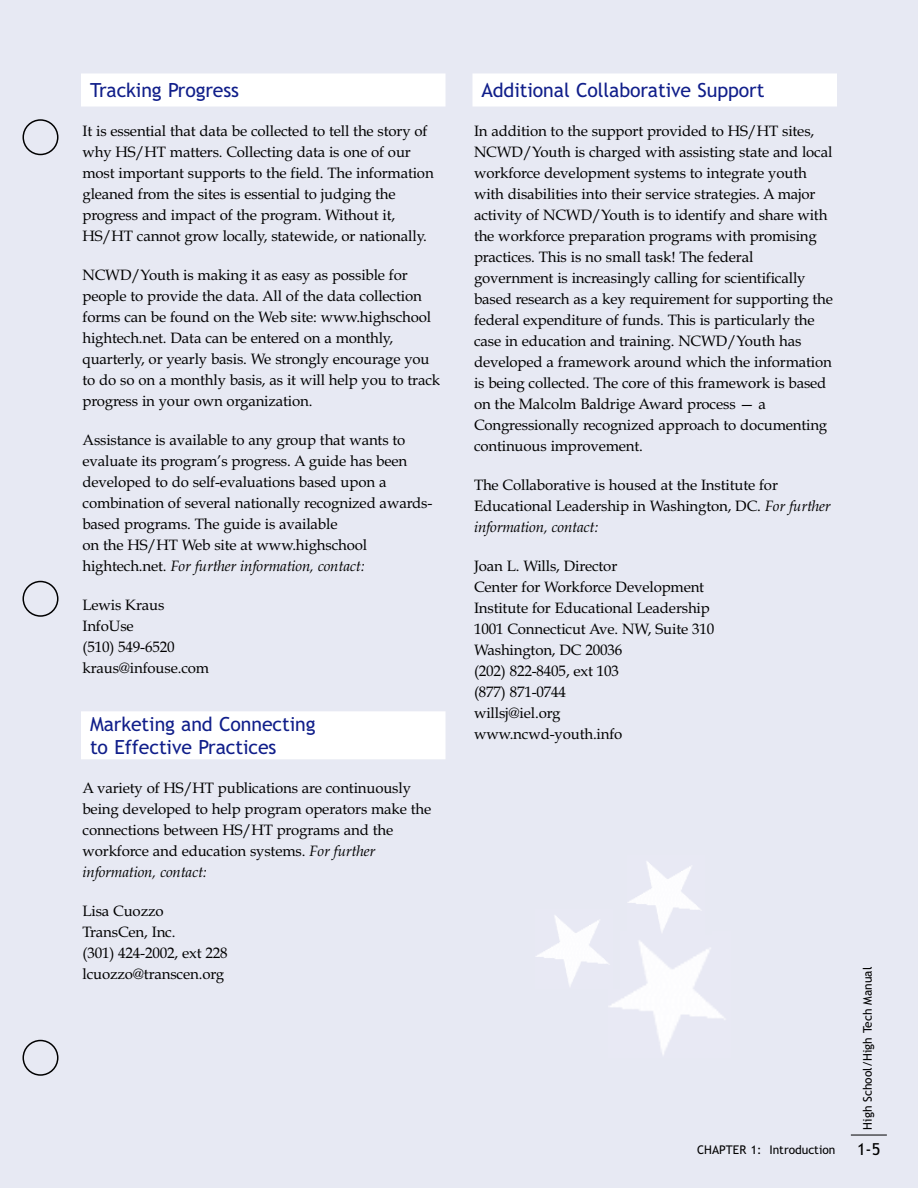
<style>
.page{position:relative;width:918px;height:1188px;background:#e7e9f3}
.page>*{position:absolute;margin:0;border:0;box-sizing:border-box;transform-origin:0 0}
.t1{font:19.5px/22.5px "Trebuchet MS";letter-spacing:-.005em;color:#101e8a}
.t2{font:16.5px "Trebuchet MS";color:#000}
.t3{font:15px/21px "Book Antiqua";letter-spacing:-.01em;color:#000}
.t4{font:12px "Trebuchet MS";color:#000}
.s1{font-style:italic}
</style>
<div class="page">
<h1 class="t1" style="left:90px;top:80px;width:151px">Tracking Progress</h1>
<p class="t3" style="left:82px;top:122px;width:353px">It is essential that data be collected to tell the story of why HS/HT matters. Collecting data is one of our most important supports to the field. The information gleaned from the sites is essential to judging the progress and impact of the program. Without it, HS/HT cannot grow locally, statewide, or nationally.</p>
<p class="t3" style="left:82px;top:266px;width:359px">NCWD/Youth is making it as easy as possible for people to provide the data. All of the data collection forms can be found on the Web site: www.highschool hightech.net. Data can be entered on a monthly, quarterly, or yearly basis. We strongly encourage you to do so on a monthly basis, as it will help you to track progress in your own organization.</p>
<p class="t3" style="left:82px;top:431px;width:351px">Assistance is available to any group that wants to evaluate its program’s progress. A guide has been developed to do self-evaluations based upon a combination of several nationally recognized awards&shy;based programs. The guide is available<br>on the HS/HT Web site at www.highschool hightech.net. <span class="s1">For further information, contact:</span></p>
<p class="t3" style="left:82px;top:596px;width:128px">Lewis Kraus<br>InfoUse<br>(510) 549-6520 kraus@infouse.com</p>
<h1 class="t1" style="left:90px;top:715px;width:227px">Marketing and Connecting to Effective Practices</h1>
<p class="t3" style="left:82px;top:779px;width:350px">A variety of HS/HT publications are continuously being developed to help program operators make the connections between HS/HT programs and the workforce and education systems. <span class="s1">For further information, contact:</span></p>
<p class="t3" style="left:82px;top:902px;width:147px">Lisa Cuozzo<br>TransCen, Inc.<br>(301) 424-2002, ext 228 lcuozzo@transcen.org</p>
<h1 class="t1" style="left:482px;top:80px;width:284px">Additional Collaborative Support</h1>
<p class="t3" style="left:474px;top:122px;width:361px">In addition to the support provided to HS/HT sites, NCWD/Youth is charged with assisting state and local workforce development systems to integrate youth with disabilities into their service strategies. A major activity of NCWD/Youth is to identify and share with the workforce preparation programs with promising practices. This is no small task! The federal government is increasingly calling for scientifically based research as a key requirement for supporting the federal expenditure of funds. This is particularly the case in education and training. NCWD/Youth has developed a framework around which the information is being collected. The core of this framework is based on the Malcolm Baldrige Award process — a Congressionally recognized approach to documenting continuous improvement.</p>
<p class="t3" style="left:474px;top:476px;width:358px">The Collaborative is housed at the Institute for<br>Educational Leadership in Washington, DC. <span class="s1">For further information, contact:</span></p>
<p class="t3" style="left:474px;top:557px;width:242px">Joan L. Wills, Director<br>Center for Workforce Development<br>Institute for Educational Leadership<br>1001 Connecticut Ave. NW, Suite 310<br>Washington, DC 20036<br>(202) 822-8405, ext 103<br>(877) 871-0744<br>willsj@iel.org<br>www.ncwd-youth.info</p>
<p class="t4" style="left:863px;top:1130px;width:164px;rotate:-90deg">High School/High Tech Manual</p>
<p class="t4" style="left:697px;top:1146px;width:140px">CHAPTER 1: Introduction</p>
<p class="t2" style="left:857px;top:1143px;width:25px">1-5</p>
</div>
